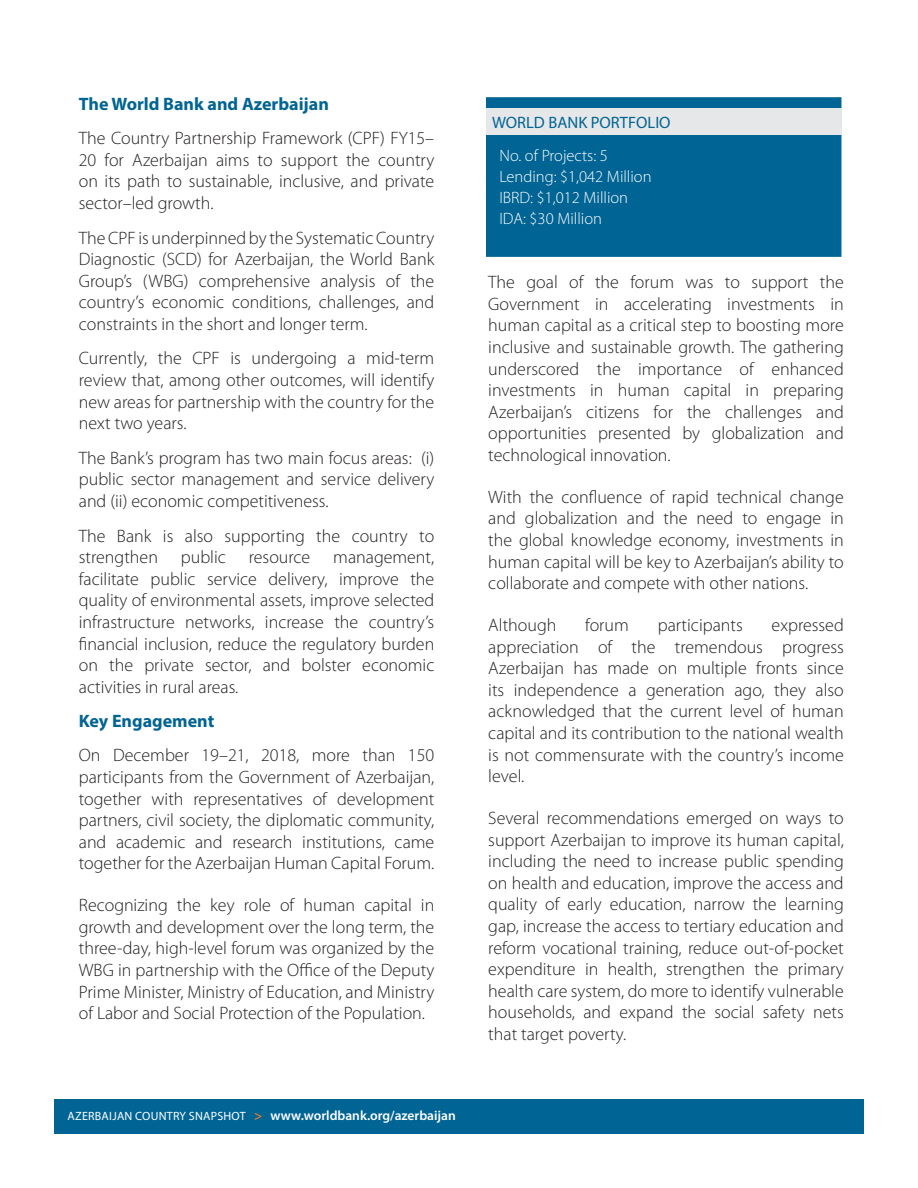
<style>
.page{position:relative;width:918px;height:1188px;background:#fff}
.page>*{position:absolute;margin:0;border:0;box-sizing:border-box;transform-origin:0 0}
.t1{font:300 18px/21.6px "Myriad Pro";color:#231f20;text-align:justify}
.t2{font:700 18px "Myriad Pro";color:#006494}
.t3{font:300 16.5px "Myriad Pro";color:#fff}
.t4{font:16.5px "Myriad Pro";color:#006494}
.t5{font:600 13.5px "Myriad Pro";color:#fff}
.s1{font-weight:400;font-size:12px}
.s2{color:#f48026}
</style>
<div class="page">
<div style="left:54px;top:1099px;width:810px;height:35px;background:#006494"></div>
<div style="left:486px;top:97px;width:355px;height:160px;background:#006494"></div>
<div style="left:486px;top:108px;width:355px;height:27px;background:#e6e7e9"></div>
<p class="t2" style="left:79px;top:92px;width:252px">The World Bank and Azerbaijan</p>
<p class="t1" style="left:79px;top:128px;width:357px">The Country Partnership Framework (CPF) FY15– 20 for Azerbaijan aims to support the country on its path to sustainable, inclusive, and private sector–led growth.</p>
<p class="t1" style="left:79px;top:227px;width:357px">The CPF is underpinned by the Systematic Country Diagnostic (SCD) for Azerbaijan, the World Bank Group’s (WBG) comprehensive analysis of the country’s economic conditions, challenges, and constraints in the short and longer term.</p>
<p class="t1" style="left:79px;top:348px;width:357px">Currently, the CPF is undergoing a mid-term review that, among other outcomes, will identify new areas for partnership with the country for the next two years.</p>
<p class="t1" style="left:79px;top:447px;width:357px">The Bank’s program has two main focus areas: (i) public sector management and service delivery and (ii) economic competitiveness.</p>
<p class="t1" style="left:79px;top:525px;width:357px">The Bank is also supporting the country to strengthen</p>
<p class="t1" style="left:181px;top:547px;width:47px">public</p>
<p class="t1" style="left:249px;top:547px;width:63px">resource</p>
<p class="t1" style="left:79px;top:547px;width:357px;text-indent:254px">management, facilitate public service delivery, improve the quality of environmental assets, improve selected infrastructure networks, increase the country’s financial inclusion, reduce the regulatory burden on the private sector, and bolster economic activities in rural areas.</p>
<p class="t2" style="left:79px;top:709px;width:137px">Key Engagement</p>
<p class="t1" style="left:79px;top:745px;width:357px">On December 19–21, 2018, more than 150 participants from the Government of Azerbaijan, together with representatives of development partners, civil society, the diplomatic community, and academic and research institutions, came together for the Azerbaijan Human Capital Forum.</p>
<p class="t1" style="left:79px;top:895px;width:357px">Recognizing the key role of human capital in growth and development over the long term, the three-day, high-level forum was organized by the WBG in partnership with the Office of the Deputy Prime Minister, Ministry of Education, and Ministry of Labor and Social Protection of the Population.</p>
<p class="t5" style="left:68px;top:1107px;width:390px"><span class="s1">AZERBAIJAN COUNTRY SNAPSHOT</span> <span class="s2">&gt;</span> www.worldbank.org/azerbaijan</p>
<p class="t4" style="left:492px;top:112px;width:180px">WORLD BANK PORTFOLIO</p>
<p class="t3" style="left:500px;top:146px;width:110px">No. of Projects: 5</p>
<p class="t3" style="left:500px;top:167px;width:154px">Lending: $1,042 Million</p>
<p class="t3" style="left:500px;top:188px;width:130px">IBRD: $1,012 Million</p>
<p class="t3" style="left:500px;top:209px;width:104px">IDA: $30 Million</p>
<p class="t1" style="left:488px;top:272px;width:357px">The goal of the forum was to support the Government in accelerating investments in human capital as a critical step to boosting more inclusive and sustainable growth. The gathering underscored the importance of enhanced investments in human capital in preparing Azerbaijan’s citizens for the challenges and opportunities presented by globalization and technological innovation.</p>
<p class="t1" style="left:488px;top:486px;width:357px">With the confluence of rapid technical change and globalization and the need to engage in the global knowledge economy, investments in human capital will be key to Azerbaijan’s ability to collaborate and compete with other nations.</p>
<p class="t1" style="left:488px;top:615px;width:70px">Although</p>
<p class="t1" style="left:585px;top:615px;width:45px">forum</p>
<p class="t1" style="left:658px;top:615px;width:87px">participants</p>
<p class="t1" style="left:488px;top:615px;width:357px;text-indent:283px">expressed appreciation of the tremendous progress Azerbaijan has made on multiple fronts since its independence a generation ago, they also acknowledged that the current level of human capital and its contribution to the national wealth is not commensurate with the country’s income level.</p>
<p class="t1" style="left:488px;top:808px;width:357px">Several recommendations emerged on ways to support Azerbaijan to improve its human capital, including the need to increase public spending on health and education, improve the access and quality of early education, narrow the learning gap, increase the access to tertiary education and reform vocational training, reduce out-of-pocket expenditure in health, strengthen the primary health care system, do more to identify vulnerable households, and expand the social safety nets that target poverty.</p>
</div>
